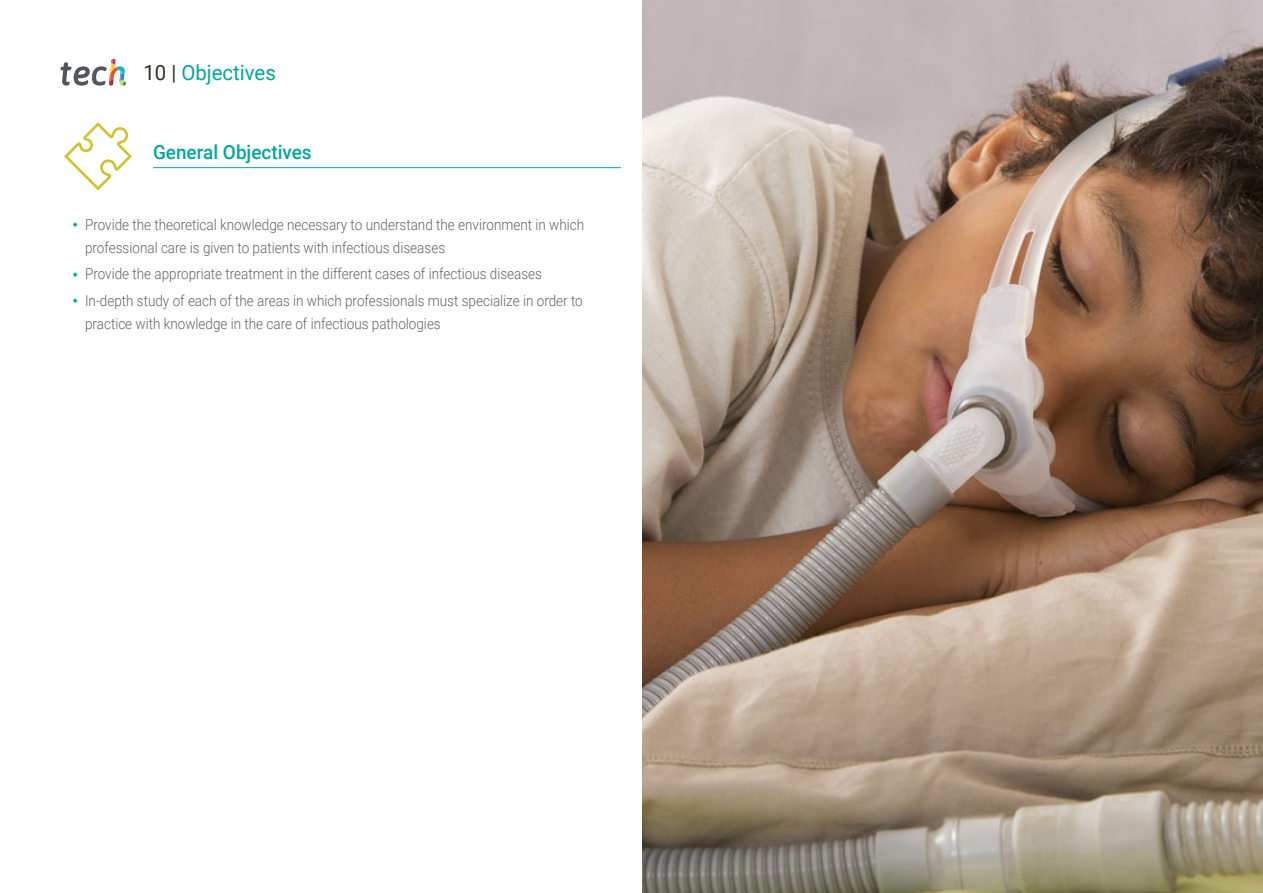
<style>
.page{position:relative;width:1263px;height:893px;background:#fff}
.page>*{position:absolute;margin:0;border:0;box-sizing:border-box;transform-origin:0 0}
.t1{font:21px "Roboto";color:#00a996}
.t2{font:500 19.5px "Roboto";color:#00a996}
.t3{font:300 15px/22.5px "Roboto";color:#61646a;scale:.9 1}
.s1{color:#312e20}
</style>
<div class="page">
<hr style="left:153px;top:167px;width:468px;height:1px;background:#00a996">
<svg style="left:64px;top:122px;width:68px;height:68px"></svg>
<img style="left:642px;top:0;width:621px;height:893px">
<svg style="left:61px;top:59px;width:65px;height:27px"></svg>
<h1 class="t1" style="left:144px;top:57px;width:134px"><span class="s1">10 |</span> Objectives</h1>
<h2 class="t2" style="left:153px;top:139px;width:160px">General Objectives</h2>
<p class="t3" style="left:85px;top:213px;width:556px">Provide the theoretical knowledge necessary to understand the environment in which professional care is given to patients with infectious diseases</p>
<p class="t3" style="left:85px;top:260px;width:555px;line-height:26.7px">Provide the appropriate treatment in the different cases of infectious diseases<br>In-depth study of each of the areas in which professionals must specialize in order to</p>
<p class="t3" style="left:85px;top:311px;width:397px">practice with knowledge in the care of infectious pathologies</p>
</div>
